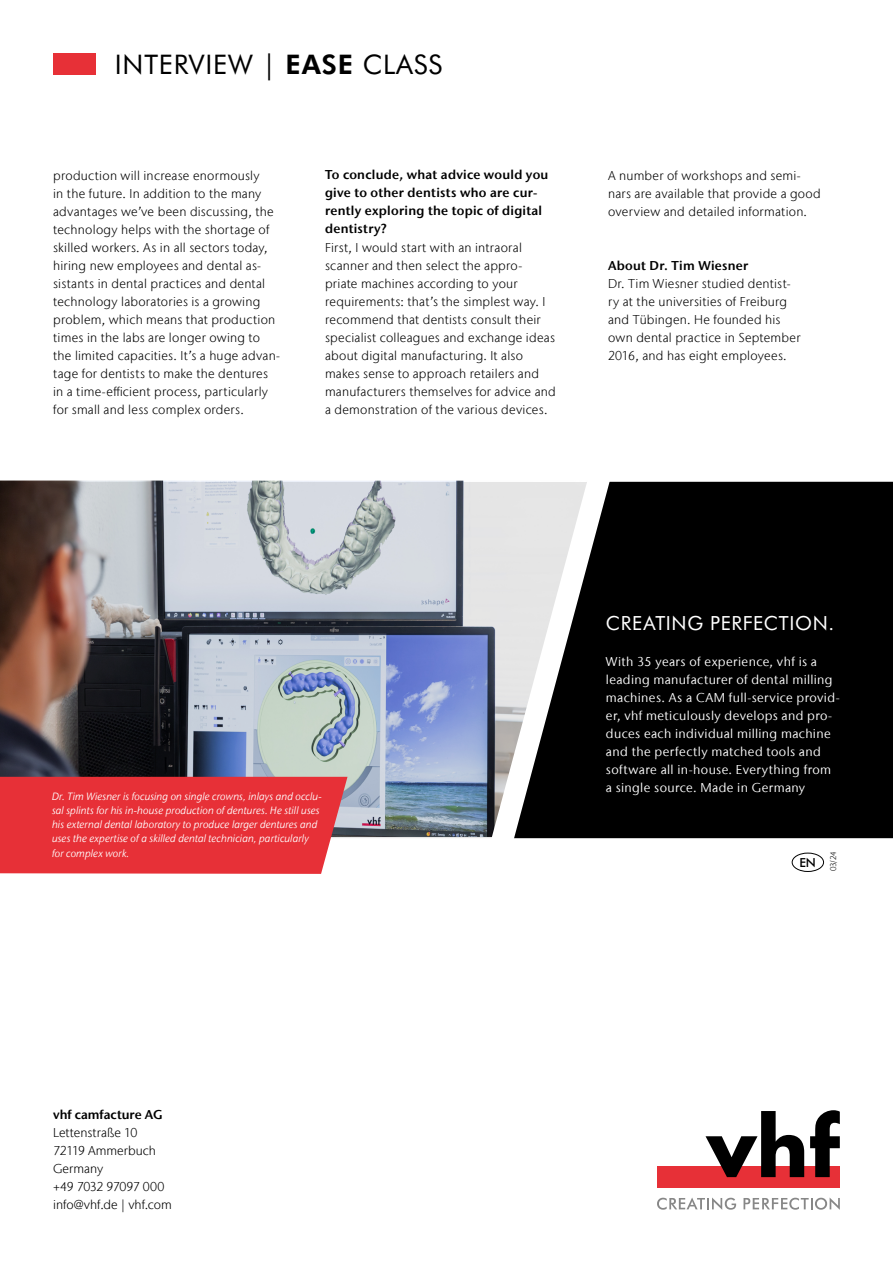
<style>
.page{position:relative;width:893px;height:1263px;background:#fff}
.page>*{position:absolute;margin:0;border:0;box-sizing:border-box;transform-origin:0 0}
.t1{font:27px "Futura BT";letter-spacing:.03em;color:#000}
.t2{font:19.5px "Futura BT";letter-spacing:.035em;color:#fff}
.t3{font:300 12.75px/18px "Stone Sans IIITC Com";letter-spacing:.02em;color:#000}
.t4{font:12.75px/18px "Stone Sans IIITC Com";letter-spacing:.03em;color:#fff}
.t5{font:600 12.75px/18px "Stone Sans IIITC Com";letter-spacing:.02em;color:#000}
.t6{font:300 12.75px/18px "Stone Sans IIITC Com";letter-spacing:-.005em;color:#000}
.t7{font:600 12.75px "Stone Sans IIITC Com";color:#000}
.t8{font:500 12.45px "Futura BT";color:#000}
.t9{font:italic 10.5px/14.2px "Stone Sans IIITC Com";letter-spacing:.01em;color:#fff}
.t10{font:300 8.25px "Stone Sans IIITC Com";color:#000}
.s1{font-weight:700}
</style>
<div class="page">
<div style="left:657px;top:1166px;width:183px;height:22px;background:#e73037"></div>
<svg style="left:705px;top:1111px;width:99px;height:66px"></svg>
<svg style="left:810px;top:1110px;width:30px;height:67px"></svg>
<svg style="left:657px;top:1197px;width:79px;height:13px"></svg>
<svg style="left:743px;top:1197px;width:97px;height:13px"></svg>
<div style="left:53px;top:53px;width:43px;height:21px;background:#e73037"></div>
<div style="left:629px;top:482px;width:264px;height:356px;background:#000"></div>
<img style="left:0;top:482px;width:472px;height:356px">
<div style="left:0;top:777px;width:347px;height:97px;background:#e73037"></div>
<svg style="left:472px;top:481px;width:157px;height:358px;background:#7a7b7e"></svg>
<div style="left:792px;top:853px;width:32px;height:19px;border:1px solid #000;border-radius:50%"></div>
<h1 class="t1" style="left:115px;top:45px;width:329px">INTERVIEW | <span class="s1">EASE</span> CLASS</h1>
<p class="t3" style="left:53px;top:166px;width:229px">production will increase enormously<br>in the future. In addition to the many advantages we’ve been discussing, the technology helps with the shortage of skilled workers. As in all sectors today, hiring new employees and dental as&shy;sistants in dental practices and dental technology laboratories is a growing problem, which means that production times in the labs are longer owing to the limited capacities. It’s a huge advan&shy;tage for dentists to make the dentures in a time-efficient process, particularly for small and less complex orders.</p>
<p class="t5" style="left:325px;top:165px;width:225px">To conclude, what advice would you give to other dentists who are cur&shy;rently exploring the topic of digital dentistry?</p>
<p class="t3" style="left:325px;top:238px;width:232px">First, I would start with an intraoral scanner and then select the appro&shy;priate machines according to your requirements: that’s the simplest way. I recommend that dentists consult their specialist colleagues and exchange ideas about digital manufacturing. It also makes sense to approach retailers and manufacturers themselves for advice and a demonstration of the various devices.</p>
<p class="t3" style="left:608px;top:166px;width:214px">A number of workshops and semi&shy;nars are available that provide a good overview and detailed information.</p>
<p class="t5" style="left:608px;top:256px;width:142px">About Dr. Tim Wiesner</p>
<p class="t3" style="left:608px;top:274px;width:194px">Dr. Tim Wiesner studied dentist&shy;ry at the universities of Freiburg and Tübingen. He founded his own dental practice in September<br>2016, and has eight employees.</p>
<p class="t9" style="left:52px;top:789px;width:271px">Dr. Tim Wiesner is focusing on single crowns, inlays and occlu&shy;sal splints for his in-house production of dentures. He still uses his external dental laboratory to produce larger dentures and uses the expertise of a skilled dental technician, particularly for complex work.</p>
<h2 class="t2" style="left:606px;top:610px;width:230px">CREATING PERFECTION.</h2>
<p class="t4" style="left:606px;top:652px;width:235px">With 35 years of experience, vhf is a leading manufacturer of dental milling machines. As a CAM full-service provid&shy;er, vhf meticulously develops and pro&shy;duces each individual milling machine and the perfectly matched tools and software all in-house. Everything from a single source. Made in Germany</p>
<p class="t8" style="left:799px;top:853px;width:18px">EN</p>
<p class="t10" style="left:828px;top:871px;width:21px;rotate:-90deg">03/24</p>
<p class="t7" style="left:53px;top:1107px;width:111px">vhf camfacture AG</p>
<p class="t6" style="left:53px;top:1124px;width:120px">Lettenstraße 10<br>72119 Ammerbuch<br>Germany<br>+49 7032 97097 000 info@vhf.de | vhf.com</p>
</div>
